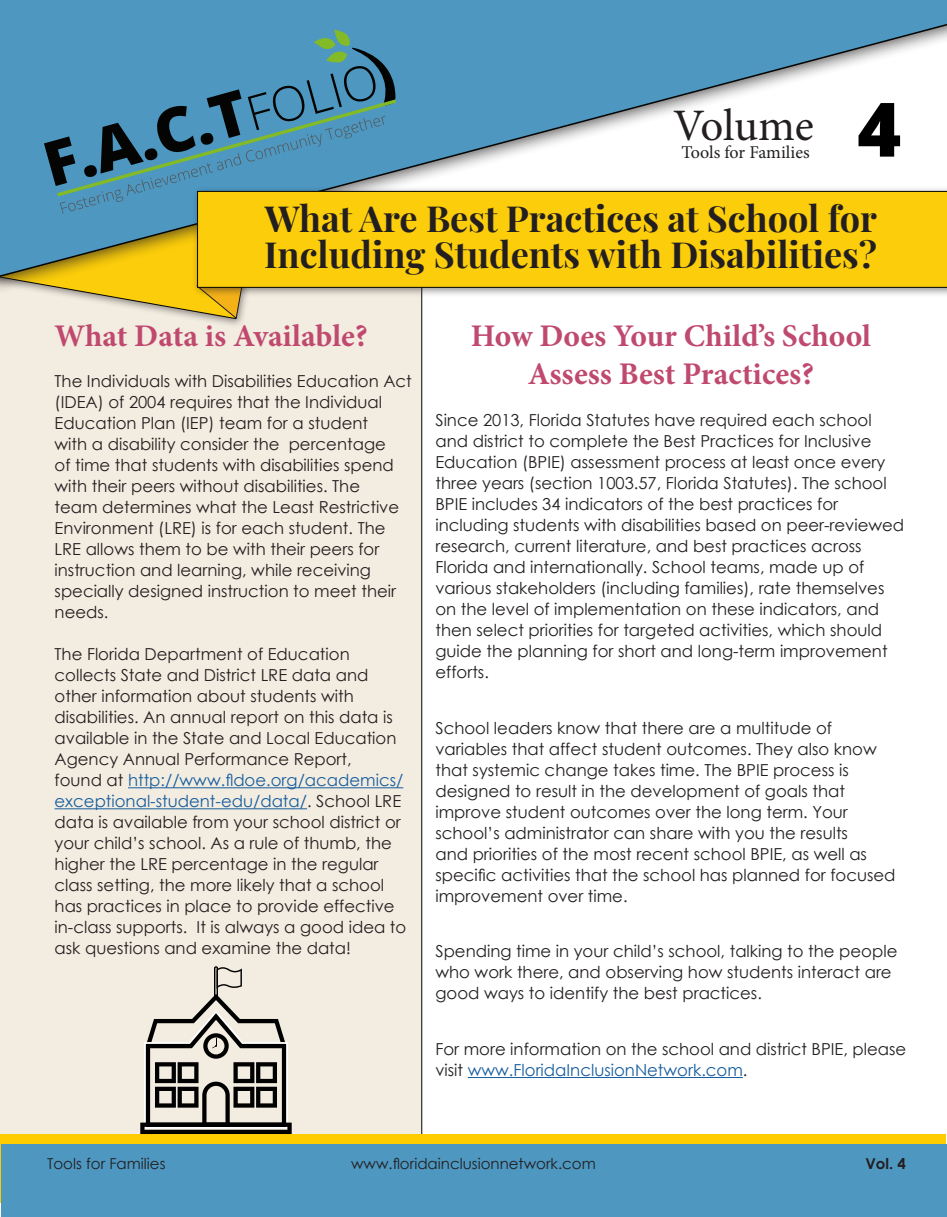
<style>
.page{position:relative;width:947px;height:1217px;background:#fff}
.page>*{position:absolute;margin:0;border:0;box-sizing:border-box;transform-origin:0 0}
.Vol{font:800 75px "Open Sans";color:#000}
.t1{font:45px "Minion Pro";letter-spacing:-.005em;color:#231f20}
.t2{font:700 36px/36px "Playfair Display";color:#231f20}
.Sub_Title_Garnet{font:700 31.5px/37.8px "Minion Pro";color:#c04a6f;text-align:center}
.t3{font:18px "Minion Pro";letter-spacing:-.005em;color:#231f20}
.Bullet{font:16.5px/21px "Century Gothic";color:#231f20}
.t4{font:15px "Century Gothic";color:#231f20}
.t5{font:700 15px "Century Gothic";color:#231f20}
.s1{color:#175d9e}
</style>
<div class="page">
<div style="left:0;top:298px;width:422px;height:835px;background:#f3ede1"></div>
<div style="left:0;top:1133px;width:944px;height:69px;background:#fc0"></div>
<div style="left:1px;top:1144px;width:944px;height:72px;background:#4d97c1"></div>
<div style="left:0;top:184px;width:260px;height:144px;background:#231f20;opacity:.5"></div>
<svg style="left:0;top:0;width:946px;height:185px"></svg>
<svg style="left:0;top:30px;width:396px;height:289px;background:#679aa4"></svg>
<div style="left:191px;top:186px;width:755px;height:112px;background:#231f20;opacity:.5"></div>
<div style="left:197px;top:191px;width:749px;height:97px;background:#fccd0a"></div>
<hr style="left:467px;top:1076px;width:275px;height:1px;background:#175d9e">
<hr style="left:128px;top:787px;width:275px;height:1px;background:#175d9e">
<hr style="left:55px;top:808px;width:252px;height:1px;background:#175d9e">
<svg style="left:140px;top:966px;width:151px;height:167px;background:#b4b0a8"></svg>
<p class="t1" style="left:673px;top:95px;width:142px">Volume</p>
<p class="t3" style="left:681px;top:140px;width:130px">Tools for Families</p>
<p class="Vol" style="left:856px;top:72px;width:45px">4</p>
<p class="t2" style="left:264px;top:197px;width:614px">What Are Best Practices at School for<br>Including Students with Disabilities?</p>
<p class="Sub_Title_Garnet" style="left:55px;top:316px;width:314px">What Data is Available?</p>
<p class="Bullet" style="left:55px;top:370px;width:358px">The Individuals with Disabilities Education Act (IDEA) of 2004 requires that the Individual Education Plan (IEP) team for a student<br>with a disability consider the percentage<br>of time that students with disabilities spend with their peers without disabilities. The<br>team determines what the Least Restrictive Environment (LRE) is for each student. The LRE allows them to be with their peers for instruction and learning, while receiving specially designed instruction to meet their needs.</p>
<p class="Bullet" style="left:55px;top:643px;width:353px">The Florida Department of Education collects State and District LRE data and other information about students with disabilities. An annual report on this data is available in the State and Local Education Agency Annual Performance Report,<br>found at <span class="s1">http://www.fldoe.org/academics/ exceptional-student-edu/data/</span>. School LRE data is available from your school district or your child’s school. As a rule of thumb, the higher the LRE percentage in the regular class setting, the more likely that a school has practices in place to provide effective in-class supports. It is always a good idea to ask questions and examine the data!</p>
<p class="Sub_Title_Garnet" style="left:470px;top:316px;width:401px">How Does Your Child’s School<br>Assess Best Practices?</p>
<p class="Bullet" style="left:435px;top:409px;width:470px">Since 2013, Florida Statutes have required each school and district to complete the Best Practices for Inclusive Education (BPIE) assessment process at least once every three years (section 1003.57, Florida Statutes). The school BPIE includes 34 indicators of the best practices for including students with disabilities based on peer-reviewed research, current literature, and best practices across Florida and internationally. School teams, made up of various stakeholders (including families), rate themselves on the level of implementation on these indicators, and then select priorities for targeted activities, which should guide the planning for short and long-term improvement efforts.</p>
<p class="Bullet" style="left:435px;top:716px;width:461px">School leaders know that there are a multitude of variables that affect student outcomes. They also know that systemic change takes time. The BPIE process is designed to result in the development of goals that improve student outcomes over the long term. Your school’s administrator can share with you the results<br>and priorities of the most recent school BPIE, as well as specific activities that the school has planned for focused improvement over time.</p>
<p class="Bullet" style="left:435px;top:940px;width:463px">Spending time in your child’s school, talking to the people who work there, and observing how students interact are good ways to identify the best practices.</p>
<p class="Bullet" style="left:435px;top:1037px;width:472px">For more information on the school and district BPIE, please visit <span class="s1">www.FloridaInclusionNetwork.com</span>.</p>
<p class="t4" style="left:47px;top:1153px;width:120px">Tools for Families</p>
<p class="t4" style="left:351px;top:1152px;width:246px">www.floridainclusionnetwork.com</p>
<p class="t5" style="left:865px;top:1151px;width:42px">Vol. 4</p>
</div>
